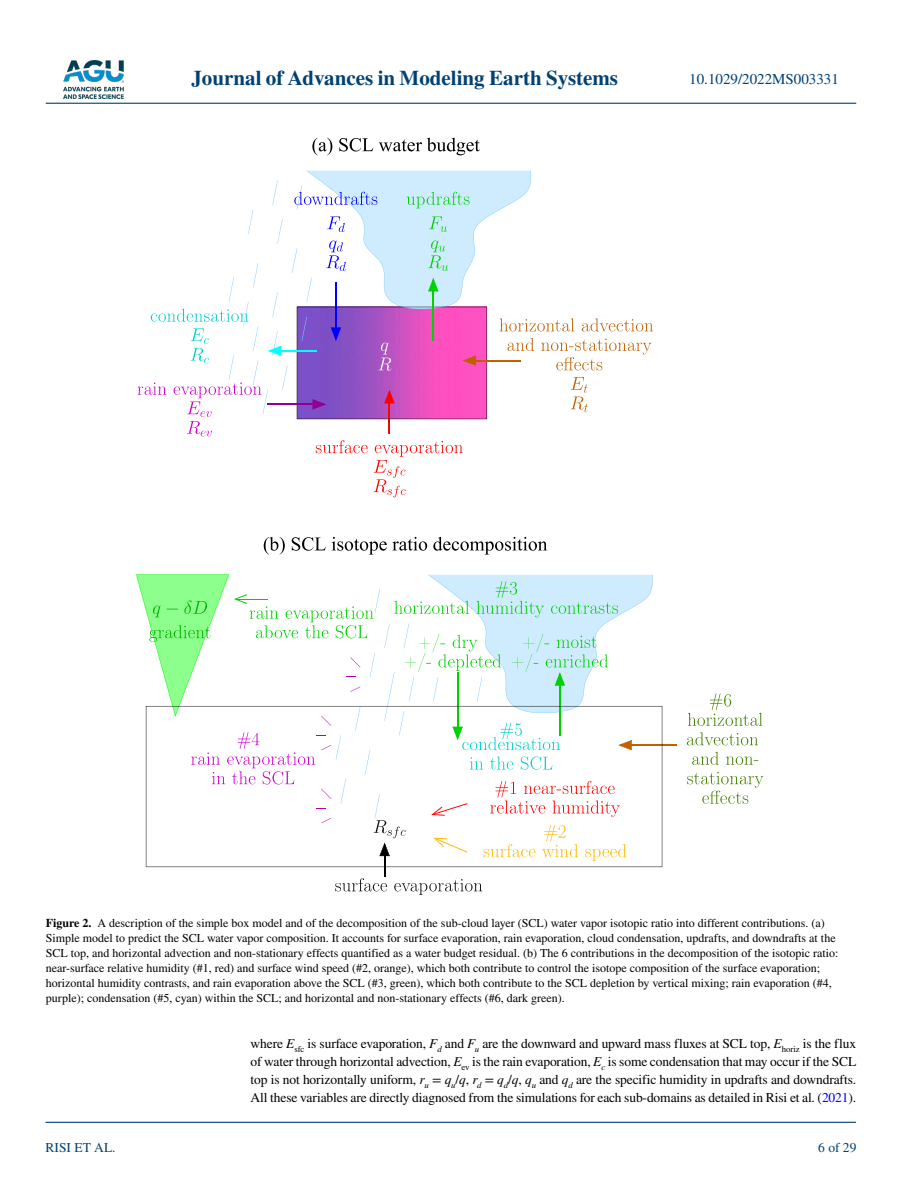
<style>
.page{position:relative;width:902px;height:1183px;background:#fff}
.page>*{position:absolute;margin:0;border:0;box-sizing:border-box;transform-origin:0 0}
.t1{font:700 21px "STIX";color:#004174}
.t2{font:15px "STIX";color:#004174}
.t3{font:13.5px/18px "STIX";letter-spacing:-.01em;color:#000;text-align:justify}
.t4{font:13.5px "STIX";color:#004174}
.t5{font:12px/15px "STIX";color:#000}
.s1{font-weight:700}
.s2{font-style:italic}
.s3{color:#00f}
</style>
<div class="page">
<img style="left:63px;top:60px;width:60px;height:39px">
<hr style="left:46px;top:103px;width:810px;height:1px;background:#004174">
<hr style="left:45px;top:1121px;width:810px;height:1px;background:#004174">
<hr style="left:618px;top:744px;width:58px;height:2px;background:#bf6100">
<hr style="left:383px;top:842px;width:2px;height:34px;background:#000">
<svg style="left:264px;top:536px;width:283px;height:18px"></svg>
<svg style="left:312px;top:138px;width:167px;height:17px"></svg>
<svg style="left:686px;top:732px;width:72px;height:13px"></svg>
<svg style="left:692px;top:751px;width:66px;height:13px"></svg>
<svg style="left:687px;top:772px;width:76px;height:31px"></svg>
<svg style="left:138px;top:170px;width:515px;height:327px"></svg>
<svg style="left:687px;top:693px;width:75px;height:32px"></svg>
<svg style="left:335px;top:878px;width:147px;height:16px"></svg>
<svg style="left:136px;top:574px;width:517px;height:286px"></svg>
<h1 class="t1" style="left:191px;top:66px;width:428px">Journal of Advances in Modeling Earth Systems</h1>
<p class="t2" style="left:689px;top:69px;width:151px">10.1029/2022MS003331</p>
<p class="t5" style="left:46px;top:916px;width:794px"><span class="s1">Figure 2.</span> A description of the simple box model and of the decomposition of the sub-cloud layer (SCL) water vapor isotopic ratio into different contributions. (a)<br>Simple model to predict the SCL water vapor composition. It accounts for surface evaporation, rain evaporation, cloud condensation, updrafts, and downdrafts at the SCL top, and horizontal advection and non-stationary effects quantified as a water budget residual. (b) The 6 contributions in the decomposition of the isotopic ratio: near-surface relative humidity (#1, red) and surface wind speed (#2, orange), which both contribute to control the isotope composition of the surface evaporation; horizontal humidity contrasts, and rain evaporation above the SCL (#3, green), which both contribute to the SCL depletion by vertical mixing; rain evaporation (#4, purple); condensation (#5, cyan) within the SCL; and horizontal and non-stationary effects (#6, dark green).</p>
<p class="t4" style="left:45px;top:1138px;width:72px">RISI ET AL.</p>
<p class="t3" style="left:250px;top:1035px;width:607px">where <span class="s2">E</span><sub>sfc</sub> is surface evaporation, <span class="s2">F</span><sub>d</sub> and <span class="s2">F</span><sub>u</sub> are the downward and upward mass fluxes at SCL top, <span class="s2">E</span><sub>horiz</sub> is the flux of water through horizontal advection, <span class="s2">E</span><sub>ev</sub> is the rain evaporation, <span class="s2">E</span><sub>c</sub> is some condensation that may occur if the SCL top is not horizontally uniform, <span class="s2">r</span><sub>u</sub> = <span class="s2">q</span><sub>u</sub>/<span class="s2">q</span>, <span class="s2">r</span><sub>d</sub> = <span class="s2">q</span><sub>d</sub>/<span class="s2">q</span>, <span class="s2">q</span><sub>u</sub> and <span class="s2">q</span><sub>d</sub> are the specific humidity in updrafts and downdrafts.<br>All these variables are directly diagnosed from the simulations for each sub-domains as detailed in Risi et al. (<span class="s3">2021</span>).</p>
<p class="t4" style="left:818px;top:1138px;width:40px">6 of 29</p>
</div>
